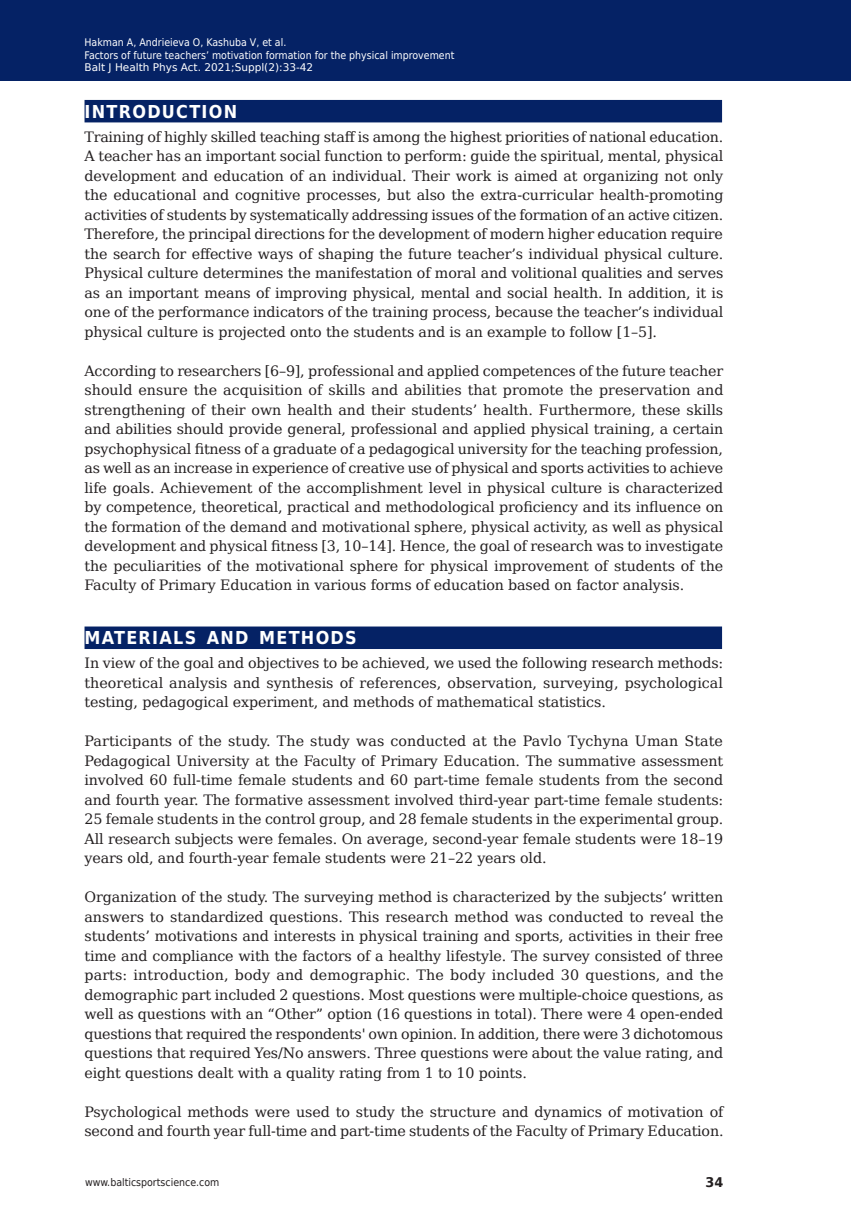
<style>
.page{position:relative;width:851px;height:1212px;background:#fff}
.page>*{position:absolute;margin:0;border:0;box-sizing:border-box;transform-origin:0 0}
.t1{font:700 17.85px "DejaVu Sans Condensed";letter-spacing:.07em;color:#fff}
.t2{font:14.25px/19.5px "DejaVu Serif";letter-spacing:-.01em;color:#231f20;text-align:justify}
.t3{font:700 13.35px "DejaVu Sans";color:#231f20;scale:.96 1}
.t4{font:10.5px/12.6px "DejaVu Sans Condensed";color:#fff}
.t5{font:10.5px "DejaVu Sans";color:#fff}
.t6{font:10.5px "DejaVu Sans Condensed";color:#231f20}
</style>
<div class="page">
<div style="left:0;top:0;width:850px;height:80px;background:#052265"></div>
<div style="left:84px;top:100px;width:638px;height:22px;background:#052265"></div>
<div style="left:84px;top:626px;width:638px;height:23px;background:#052265"></div>
<p class="t4" style="left:84px;top:35px;width:371px">Hakman A, Andrieieva O, Kashuba V, et al.<br>Factors of future teachers’ motivation formation for the physical improvement</p>
<p class="t5" style="left:84px;top:59px;width:230px">Balt J Health Phys Act. 2021;Suppl(2):33-42</p>
<p class="t1" style="left:84px;top:97px;width:154px">INTRODUCTION</p>
<p class="t2" style="left:84px;top:126px;width:640px">Training of highly skilled teaching staff is among the highest priorities of national education.<br>A teacher has an important social function to perform: guide the spiritual, mental, physical development and education of an individual. Their work is aimed at organizing not only the educational and cognitive processes, but also the extra-curricular health-promoting activities of students by systematically addressing issues of the formation of an active citizen.<br>Therefore, the principal directions for the development of modern higher education require the search for effective ways of shaping the future teacher’s individual physical culture.<br>Physical culture determines the manifestation of moral and volitional qualities and serves as an important means of improving physical, mental and social health. In addition, it is one of the performance indicators of the training process, because the teacher’s individual physical culture is projected onto the students and is an example to follow [1–5].</p>
<p class="t2" style="left:84px;top:360px;width:640px">According to researchers [6–9], professional and applied competences of the future teacher should ensure the acquisition of skills and abilities that promote the preservation and strengthening of their own health and their students’ health. Furthermore, these skills and abilities should provide general, professional and applied physical training, a certain psychophysical fitness of a graduate of a pedagogical university for the teaching profession, as well as an increase in experience of creative use of physical and sports activities to achieve life goals. Achievement of the accomplishment level in physical culture is characterized by competence, theoretical, practical and methodological proficiency and its influence on the formation of the demand and motivational sphere, physical activity, as well as physical development and physical fitness [3, 10–14]. Hence, the goal of research was to investigate the peculiarities of the motivational sphere for physical improvement of students of the Faculty of Primary Education in various forms of education based on factor analysis.</p>
<p class="t1" style="left:84px;top:623px;width:274px">MATERIALS AND METHODS</p>
<p class="t2" style="left:84px;top:652px;width:640px">In view of the goal and objectives to be achieved, we used the following research methods: theoretical analysis and synthesis of references, observation, surveying, psychological testing, pedagogical experiment, and methods of mathematical statistics.</p>
<p class="t2" style="left:84px;top:730px;width:640px">Participants of the study. The study was conducted at the Pavlo Tychyna Uman State Pedagogical University at the Faculty of Primary Education. The summative assessment involved 60 full-time female students and 60 part-time female students from the second and fourth year. The formative assessment involved third-year part-time female students:<br>25 female students in the control group, and 28 female students in the experimental group.<br>All research subjects were females. On average, second-year female students were 18–19 years old, and fourth-year female students were 21–22 years old.</p>
<p class="t2" style="left:84px;top:886px;width:640px">Organization of the study. The surveying method is characterized by the subjects’ written answers to standardized questions. This research method was conducted to reveal the students’ motivations and interests in physical training and sports, activities in their free time and compliance with the factors of a healthy lifestyle. The survey consisted of three parts: introduction, body and demographic. The body included 30 questions, and the demographic part included 2 questions. Most questions were multiple-choice questions, as well as questions with an “Other” option (16 questions in total). There were 4 open-ended questions that required the respondents' own opinion. In addition, there were 3 dichotomous questions that required Yes/No answers. Three questions were about the value rating, and eight questions dealt with a quality rating from 1 to 10 points.</p>
<p class="t2" style="left:84px;top:1101px;width:640px">Psychological methods were used to study the structure and dynamics of motivation of second and fourth year full-time and part-time students of the Faculty of Primary Education.</p>
<p class="t6" style="left:85px;top:1174px;width:136px">www.balticsportscience.com</p>
<p class="t3" style="left:705px;top:1172px;width:20px">34</p>
</div>
